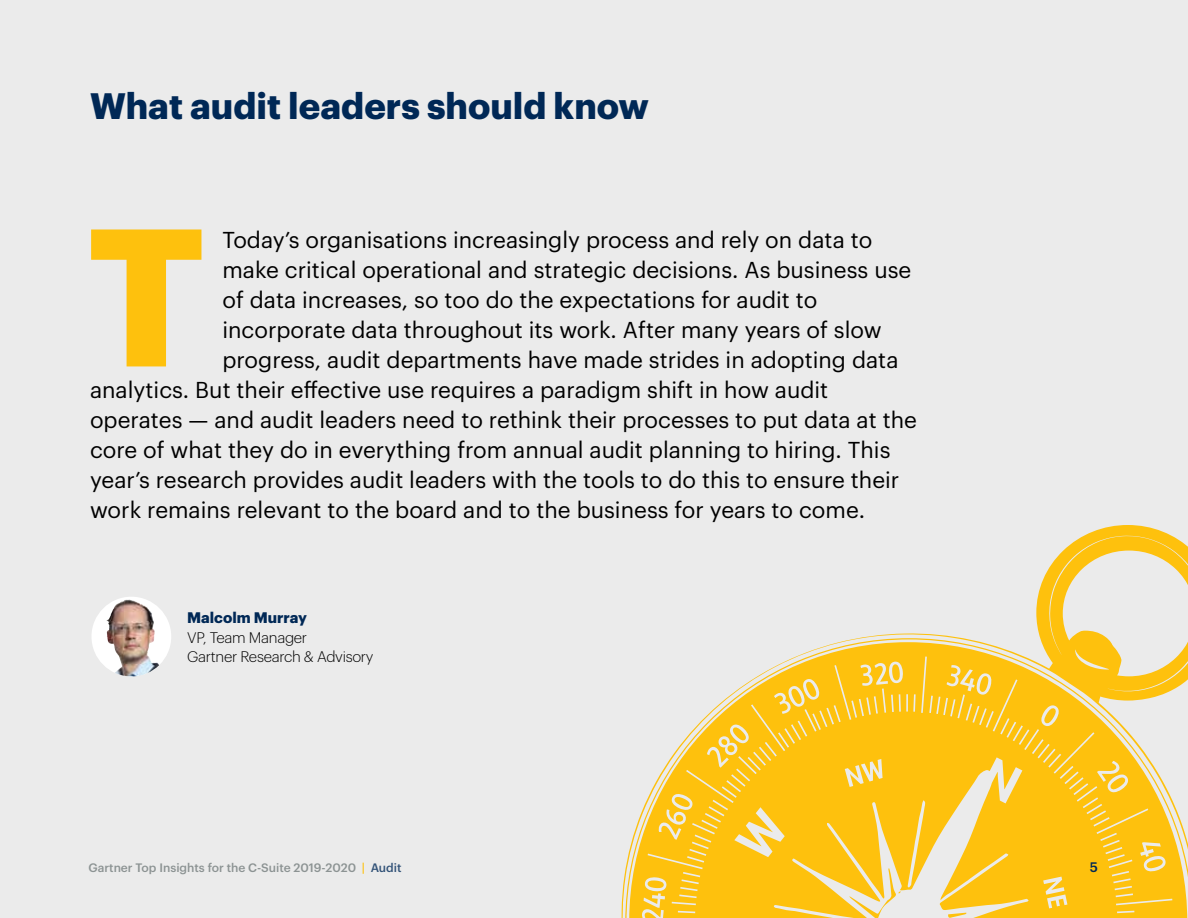
<style>
.page{position:relative;width:1188px;height:918px;background:#ebebeb}
.page>*{position:absolute;margin:0;border:0;box-sizing:border-box;transform-origin:0 0}
.t1{font:700 36px "Graphik";color:#002856}
.t2{font:22.5px "Graphik";color:#000}
.t3{font:300 15px/19.5px "Graphik";letter-spacing:-.02em;color:#000}
.t4{font:700 15px "Graphik";color:#002856}
.t5{font:500 13.5px "Graphik";color:#002856}
.t6{font:500 12px "Graphik";color:#8c9393}
.s1{color:#fec10d}
.s2{color:#335378}
</style>
<div class="page">
<svg style="left:91px;top:230px;width:110px;height:136px"></svg>
<svg style="left:621px;top:525px;width:567px;height:393px"></svg>
<img style="left:92px;top:597px;width:79px;height:79px;border-radius:50%">
<img style="left:106px;top:600px;width:22px;height:45px">
<h1 class="t1" style="left:90px;top:78px;width:561px">What audit leaders should know</h1>
<p class="t2" style="left:222px;top:223px;width:651px">Today’s organisations increasingly process and rely on data to</p>
<p class="t2" style="left:222px;top:253px;width:690px">make critical operational and strategic decisions. As business use</p>
<p class="t2" style="left:222px;top:283px;width:597px">of data increases, so too do the expectations for audit to</p>
<p class="t2" style="left:222px;top:313px;width:661px">incorporate data throughout its work. After many years of slow</p>
<p class="t2" style="left:222px;top:343px;width:678px">progress, audit departments have made strides in adopting data</p>
<p class="t2" style="left:90px;top:373px;width:740px">analytics. But their effective use requires a paradigm shift in how audit</p>
<p class="t2" style="left:90px;top:403px;width:828px">operates — and audit leaders need to rethink their processes to put data at the</p>
<p class="t2" style="left:90px;top:433px;width:802px">core of what they do in everything from annual audit planning to hiring. This</p>
<p class="t2" style="left:90px;top:463px;width:811px">year’s research provides audit leaders with the tools to do this to ensure their</p>
<p class="t2" style="left:90px;top:493px;width:777px">work remains relevant to the board and to the business for years to come.</p>
<p class="t4" style="left:187px;top:606px;width:121px">Malcolm Murray</p>
<p class="t3" style="left:187px;top:626px;width:188px">VP, Team Manager<br>Gartner Research &amp; Advisory</p>
<p class="t6" style="left:88px;top:860px;width:314px">Gartner Top Insights for the C-Suite 2019-2020 <span class="s1">|</span> <span class="s2">Audit</span></p>
<p class="t5" style="left:1090px;top:859px;width:10px">5</p>
</div>
